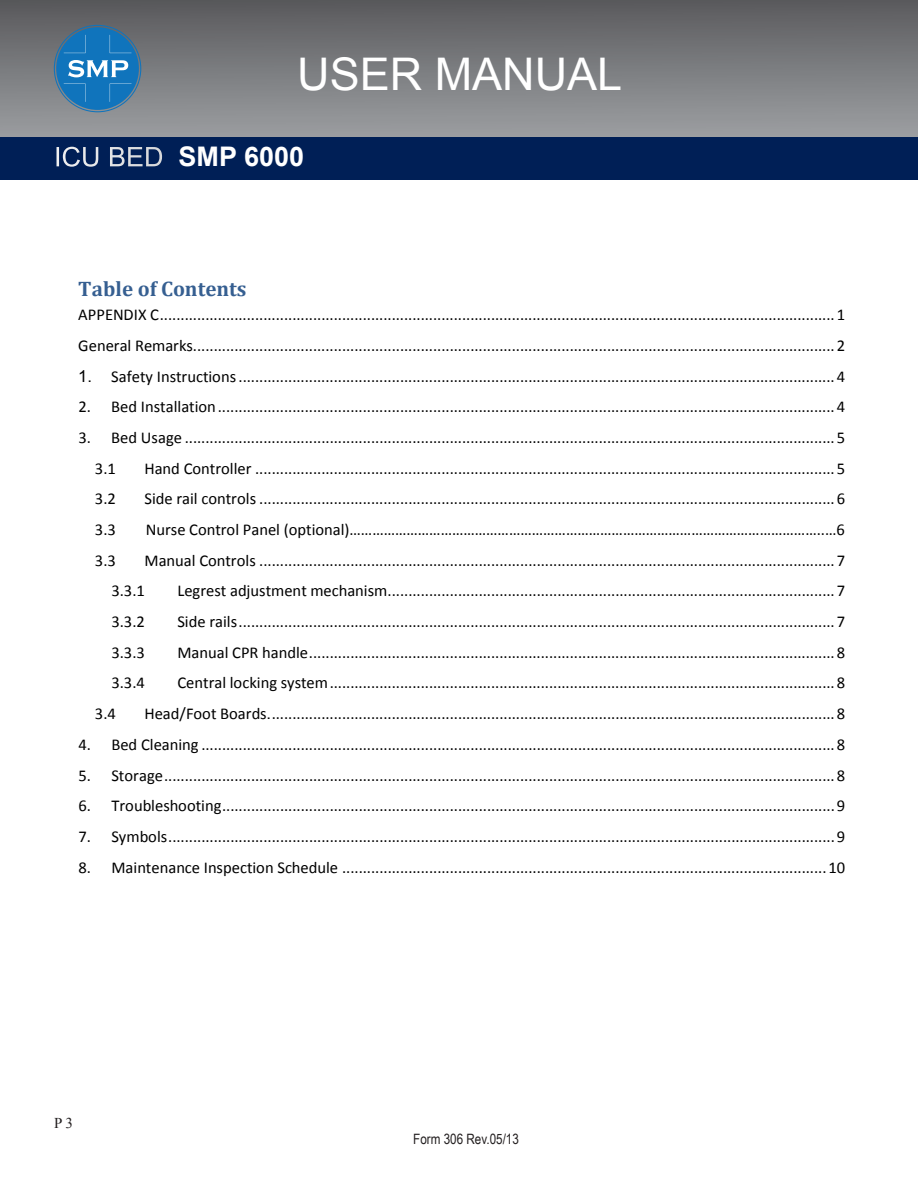
<style>
.page{position:relative;width:918px;height:1188px;background:#fff}
.page>*{position:absolute;margin:0;border:0;box-sizing:border-box;transform-origin:0 0}
.t1{font:45px "Arial";color:#fff}
.t2{font:700 27px "Arial";color:#fff}
.t3{font:700 21px "Cambria";color:#365f91}
.t4{font:16.5px/30.6px "Calibri";color:#000}
.t5{font:15px "Times New Roman";color:#231f20}
.t6{font:14.25px "Arial Narrow";color:#231f20}
.s1{font-weight:400}
.s2{font-family:"Arial"}
</style>
<div class="page">
<div style="left:0;top:0;width:918px;height:138px;background:linear-gradient(to bottom,#5a5a5d,#9c9fa2)"></div>
<div style="left:0;top:137px;width:918px;height:42px;background:#001f56"></div>
<svg style="left:54px;top:25px;width:87px;height:87px;background:#3c7fb1"></svg>
<h1 class="t1" style="left:297px;top:44px;width:327px">USER MANUAL</h1>
<h2 class="t2" style="left:54px;top:139px;width:252px"><span class="s1">ICU BED</span> SMP 6000</h2>
<p class="t3" style="left:78px;top:274px;width:170px">Table of Contents</p>
<p class="t4" style="left:78px;top:300px;width:768px">APPENDIX C................................................................................................................................................................... 1<br>General Remarks........................................................................................................................................................... 2</p>
<p class="t4" style="left:78px;top:361px;width:768px"><span class="s2">1.</span> Safety Instructions................................................................................................................................................ 4</p>
<p class="t4" style="left:78px;top:392px;width:768px">2. Bed Installation..................................................................................................................................................... 4</p>
<p class="t4" style="left:95px;top:422px;width:752px;text-indent:-17px">3. Bed Usage ............................................................................................................................................................. 5<br>3.1</p>
<p class="t4" style="left:144px;top:453px;width:702px">Hand Controller ............................................................................................................................................ 5</p>
<p class="t4" style="left:95px;top:484px;width:23px">3.2</p>
<p class="t4" style="left:144px;top:484px;width:702px">Side rail controls ........................................................................................................................................... 6</p>
<p class="t4" style="left:95px;top:514px;width:23px">3.3</p>
<p class="t4" style="left:146px;top:514px;width:701px">Nurse Control Panel (optional)……………………………………………………………………………………………………………..…6</p>
<p class="t4" style="left:95px;top:545px;width:23px">3.3</p>
<p class="t4" style="left:111px;top:545px;width:735px;text-indent:33px">Manual Controls ........................................................................................................................................... 7<br>3.3.1</p>
<p class="t4" style="left:177px;top:576px;width:669px">Legrest adjustment mechanism............................................................................................................ 7</p>
<p class="t4" style="left:111px;top:606px;width:35px">3.3.2</p>
<p class="t4" style="left:177px;top:606px;width:669px">Side rails................................................................................................................................................ 7</p>
<p class="t4" style="left:111px;top:637px;width:35px">3.3.3</p>
<p class="t4" style="left:177px;top:637px;width:669px">Manual CPR handle............................................................................................................................... 8</p>
<p class="t4" style="left:111px;top:668px;width:35px">3.3.4</p>
<p class="t4" style="left:177px;top:668px;width:669px">Central locking system.......................................................................................................................... 8</p>
<p class="t4" style="left:95px;top:698px;width:23px">3.4</p>
<p class="t4" style="left:144px;top:698px;width:702px">Head/Foot Boards<span class="s2">.</span>........................................................................................................................................ 8</p>
<p class="t4" style="left:78px;top:729px;width:768px">4. Bed Cleaning ......................................................................................................................................................... 8</p>
<p class="t4" style="left:78px;top:760px;width:768px">5. Storage.................................................................................................................................................................. 8</p>
<p class="t4" style="left:78px;top:790px;width:768px">6. Troubleshooting.................................................................................................................................................... 9</p>
<p class="t4" style="left:78px;top:821px;width:768px">7. Symbols................................................................................................................................................................. 9</p>
<p class="t4" style="left:78px;top:852px;width:768px">8. Maintenance Inspection Schedule .....................................................................................................................10</p>
<p class="t5" style="left:54px;top:1113px;width:21px">P 3</p>
<p class="t6" style="left:413px;top:1129px;width:107px">Form 306 Rev.05/13</p>
</div>
